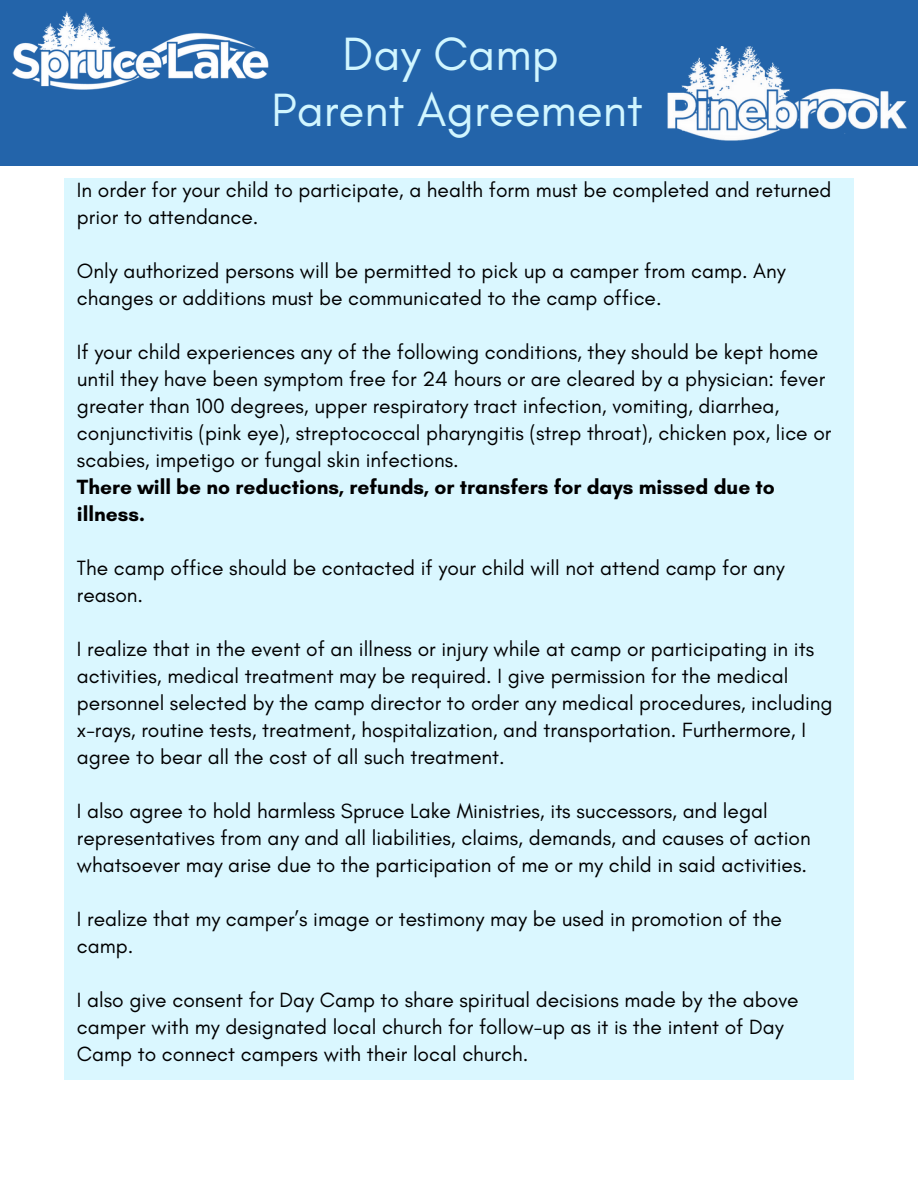
<style>
.page{position:relative;width:918px;height:1188px;background:#fff}
.page>*{position:absolute;margin:0;border:0;box-sizing:border-box;transform-origin:0 0}
.t1{font:47.55px/56.2px "Glacial Indifference";color:#d1f6ff;text-align:center}
.t2{font:21px/27px "Glacial Indifference";color:#000}
.t3{font:700 21px/27px "Glacial Indifference";color:#000}
</style>
<div class="page">
<div style="left:0;top:0;width:918px;height:165px;background:#2364aa"></div>
<img style="left:667px;top:47px;width:240px;height:94px">
<img style="left:12px;top:11px;width:257px;height:79px">
<div style="left:64px;top:178px;width:789px;height:901px;background:#daf7ff"></div>
<p class="t1" style="left:272px;top:25px;width:373px">Day Camp<br>Parent Agreement</p>
<p class="t2" style="left:77px;top:176px;width:756px">In order for your child to participate, a health form must be completed and returned prior to attendance.</p>
<h1 class="t2" style="left:77px;top:257px;width:710px">Only authorized persons will be permitted to pick up a camper from camp. Any changes or additions must be communicated to the camp office.</h1>
<p class="t2" style="left:77px;top:338px;width:756px">If your child experiences any of the following conditions, they should be kept home until they have been symptom free for 24 hours or are cleared by a physician: fever greater than 100 degrees, upper respiratory tract infection, vomiting, diarrhea, conjunctivitis (pink eye), streptococcal pharyngitis (strep throat), chicken pox, lice or scabies, impetigo or fungal skin infections.</p>
<p class="t3" style="left:77px;top:473px;width:700px">There will be no reductions, refunds, or transfers for days missed due to illness.</p>
<p class="t2" style="left:77px;top:554px;width:709px">The camp office should be contacted if your child will not attend camp for any reason.</p>
<p class="t2" style="left:77px;top:635px;width:757px">I realize that in the event of an illness or injury while at camp or participating in its activities, medical treatment may be required. I give permission for the medical personnel selected by the camp director to order any medical procedures, including x-rays, routine tests, treatment, hospitalization, and transportation. Furthermore, I agree to bear all the cost of all such treatment.</p>
<p class="t2" style="left:77px;top:797px;width:735px">I also agree to hold harmless Spruce Lake Ministries, its successors, and legal representatives from any and all liabilities, claims, demands, and causes of action whatsoever may arise due to the participation of me or my child in said activities.</p>
<p class="t2" style="left:77px;top:905px;width:706px">I realize that my camper’s image or testimony may be used in promotion of the camp.</p>
<p class="t2" style="left:77px;top:986px;width:723px">I also give consent for Day Camp to share spiritual decisions made by the above camper with my designated local church for follow-up as it is the intent of Day<br>Camp to connect campers with their local church.</p>
</div>
